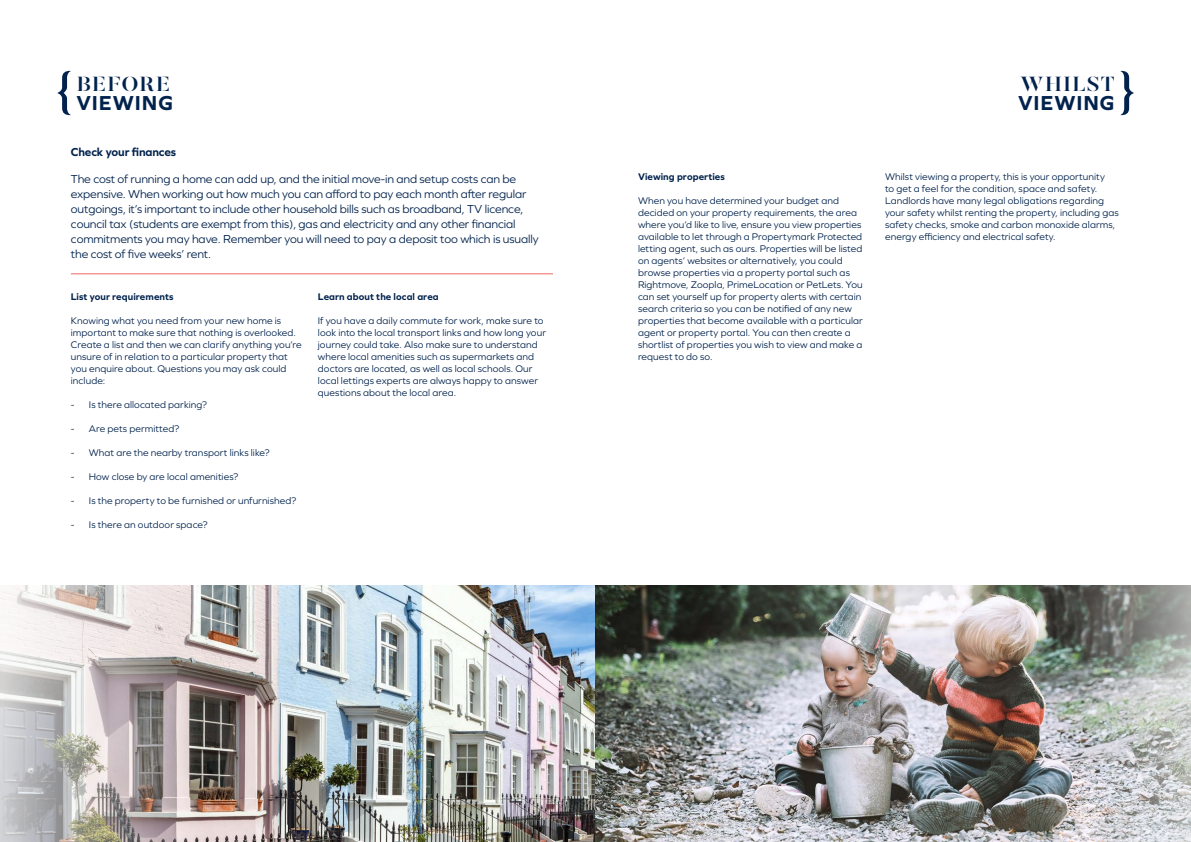
<style>
.page{position:relative;width:1191px;height:842px;background:#fff}
.page>*{position:absolute;margin:0;border:0;box-sizing:border-box;transform-origin:0 0}
.t1{font:700 21px "Graphie";letter-spacing:.045em;color:#00224c}
.t2{font:700 21px "Gabriela Stencil";letter-spacing:.045em;color:#00224c}
.t3{font:12px/15px "Graphie";letter-spacing:-.01em;color:#00224c}
.t4{font:700 12px "Graphie";letter-spacing:-.01em;color:#00224c}
.t5{font:10px/12px "Graphie";letter-spacing:.005em;color:#00224c}
.t6{font:700 10px "Graphie";letter-spacing:.01em;color:#00224c}
</style>
<div class="page">
<svg style="left:58px;top:71px;width:13px;height:44px"></svg>
<img style="left:293px;top:585px;width:688px;height:257px">
<hr style="left:71px;top:274px;width:482px;height:1px;background:#ed6862">
<svg style="left:1120px;top:71px;width:13px;height:44px"></svg>
<img style="left:0;top:585px;width:293px;height:257px">
<img style="left:981px;top:585px;width:210px;height:257px">
<h1 class="t2" style="left:77px;top:71px;width:95px">BEFORE</h1>
<h1 class="t1" style="left:77px;top:91px;width:98px">VIEWING</h1>
<p class="t4" style="left:71px;top:145px;width:107px">Check your finances</p>
<p class="t3" style="left:71px;top:171px;width:469px">The cost of running a home can add up, and the initial move-in and setup costs can be expensive. When working out how much you can afford to pay each month after regular outgoings, it’s important to include other household bills such as broadband, TV licence, council tax (students are exempt from this), gas and electricity and any other financial commitments you may have. Remember you will need to pay a deposit too which is usually the cost of five weeks’ rent.</p>
<p class="t6" style="left:71px;top:291px;width:104px">List your requirements</p>
<p class="t5" style="left:71px;top:314px;width:232px">Knowing what you need from your new home is important to make sure that nothing is overlooked.<br>Create a list and then we can clarify anything you’re unsure of in relation to a particular property that you enquire about. Questions you may ask could include:</p>
<p class="t5" style="left:71px;top:398px;width:138px">- Is there allocated parking?</p>
<p class="t5" style="left:71px;top:422px;width:110px">- Are pets permitted?</p>
<p class="t5" style="left:71px;top:446px;width:200px">- What are the nearby transport links like?</p>
<p class="t5" style="left:71px;top:470px;width:169px">- How close by are local amenities?</p>
<p class="t5" style="left:71px;top:494px;width:227px">- Is the property to be furnished or unfurnished?</p>
<p class="t5" style="left:71px;top:518px;width:138px">- Is there an outdoor space?</p>
<p class="t6" style="left:318px;top:291px;width:122px">Learn about the local area</p>
<p class="t5" style="left:318px;top:314px;width:229px">If you have a daily commute for work, make sure to look into the local transport links and how long your journey could take. Also make sure to understand where local amenities such as supermarkets and doctors are located, as well as local schools. Our local lettings experts are always happy to answer questions about the local area.</p>
<h1 class="t2" style="left:1021px;top:71px;width:95px">WHILST</h1>
<h1 class="t1" style="left:1018px;top:91px;width:98px">VIEWING</h1>
<p class="t6" style="left:638px;top:171px;width:88px">Viewing properties</p>
<p class="t5" style="left:638px;top:194px;width:226px">When you have determined your budget and decided on your property requirements, the area where you’d like to live, ensure you view properties available to let through a Propertymark Protected letting agent, such as ours. Properties will be listed on agents’ websites or alternatively, you could browse properties via a property portal such as Rightmove, Zoopla, PrimeLocation or PetLets. You can set yourself up for property alerts with certain search criteria so you can be notified of any new properties that become available with a particular agent or property portal. You can then create a shortlist of properties you wish to view and make a request to do so.</p>
<p class="t5" style="left:885px;top:170px;width:235px">Whilst viewing a property, this is your opportunity<br>to get a feel for the condition, space and safety.<br>Landlords have many legal obligations regarding your safety whilst renting the property, including gas safety checks, smoke and carbon monoxide alarms, energy efficiency and electrical safety.</p>
</div>
